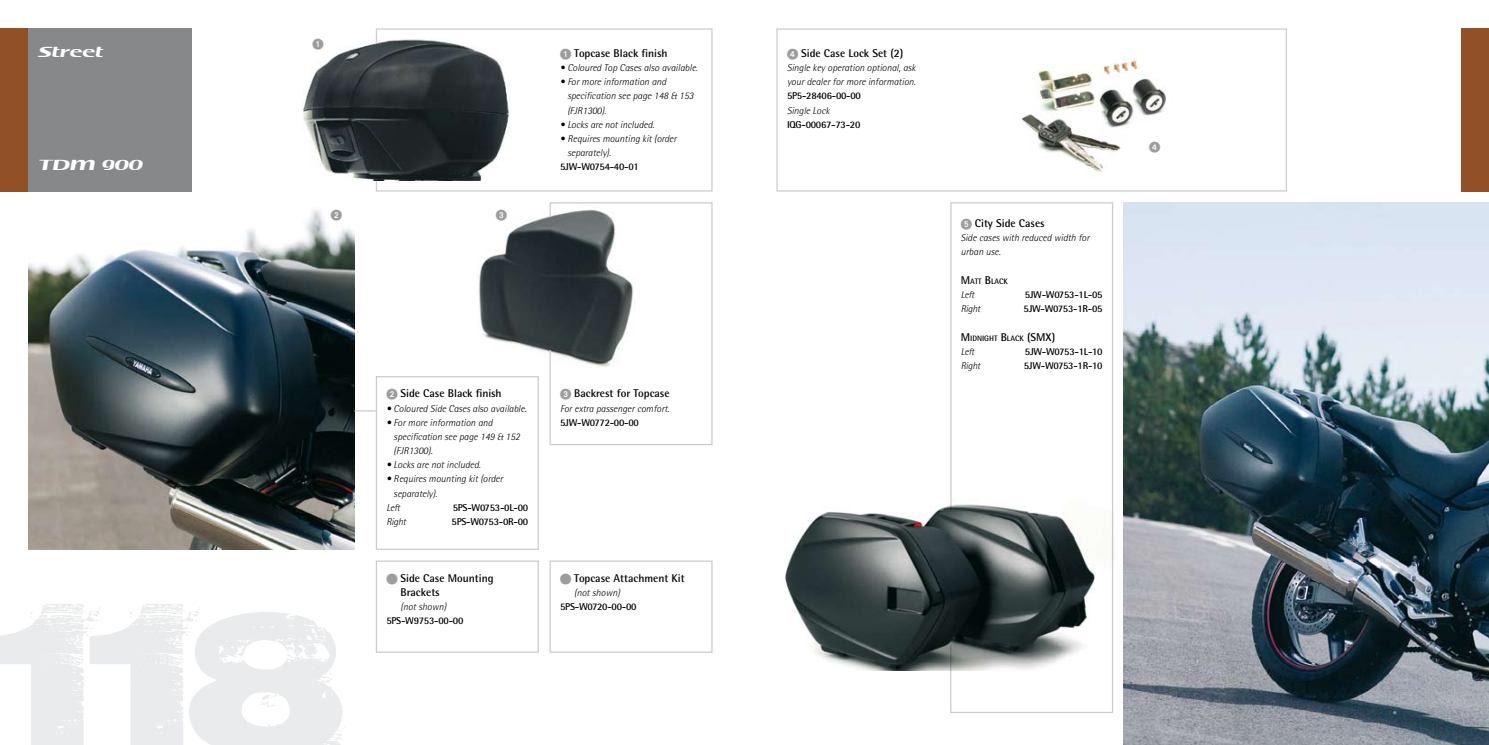
<style>
.page{position:relative;width:1489px;height:745px;background:#fff}
.page>*{position:absolute;margin:0;border:0;box-sizing:border-box;transform-origin:0 0}
.t1{font:225px "Epo XY histo Ry";color:#eaebec}
.t2{font:12.5px "Koolhoven One Zero One";letter-spacing:.05em;color:#fff}
.t3{font:700 11.25px/14.1px "Rotis Semi Sans";color:#000}
.t4{font:11.25px "European Pi One";color:#9c9d9f}
.t5{font:italic 300 10px/14.1px "Rotis Semi Sans";color:#000}
.t6{font:700 10px "Rotis Semi Sans";letter-spacing:-.025em;color:#000}
.t7{font:700 7.88px "Rotis Semi Sans";color:#000}
.s1{font-family:"European Pi One";font-weight:400;color:#9c9d9f}
.s2{font-size:11.25px}
</style>
<div class="page">
<div style="left:0;top:28px;width:28px;height:163px;background:#925027"></div>
<div style="left:28px;top:28px;width:163px;height:163px;background:#878889"></div>
<div style="left:776px;top:28px;width:510px;height:163px;border:1px solid #cacccd"></div>
<img style="left:1123px;top:202px;width:365px;height:542px">
<img style="left:1021px;top:58px;width:145px;height:114px">
<div style="left:1460px;top:28px;width:28px;height:163px;background:#925027"></div>
<div style="left:376px;top:376px;width:163px;height:173px;border:1px solid #cacccd"></div>
<img style="left:479px;top:216px;width:70px;height:136px">
<img style="left:303px;top:43px;width:72px;height:138px">
<img style="left:28px;top:210px;width:326px;height:339px">
<div style="left:376px;top:560px;width:163px;height:92px;border:1px solid #cacccd"></div>
<svg style="left:375px;top:28px;width:338px;height:164px"></svg>
<svg style="left:549px;top:202px;width:164px;height:243px"></svg>
<div style="left:549px;top:560px;width:163px;height:92px;border:1px solid #cacccd"></div>
<svg style="left:354px;top:410px;width:22px;height:1px"></svg>
<svg style="left:949px;top:202px;width:164px;height:511px"></svg>
<img style="left:785px;top:455px;width:372px;height:215px">
<p class="t2" style="left:39px;top:44px;width:66px">Street</p>
<p class="t2" style="left:39px;top:157px;width:105px">TDM 900</p>
<p class="t4" style="left:312px;top:38px;width:13px">1</p>
<p class="t4" style="left:331px;top:208px;width:13px">2</p>
<p class="t4" style="left:495px;top:208px;width:13px">3</p>
<p class="t3" style="left:560px;top:46px;width:109px"><span class="s1">1</span> Topcase Black finish</p>
<p class="t5" style="left:560px;top:60px;width:139px">• Coloured Top Cases also available.</p>
<p class="t5" style="left:567px;top:74px;width:128px;text-indent:-7px">• For more information and specification see page 148 &amp; 153 (FJR1300).</p>
<p class="t5" style="left:560px;top:117px;width:96px">• Locks are not included.</p>
<p class="t5" style="left:567px;top:131px;width:111px;text-indent:-7px">• Requires mounting kit (order separately).</p>
<p class="t6" style="left:560px;top:161px;width:80px">5JW-W0754-40-01</p>
<h1 class="t1" style="left:-10px;top:513px;width:358px">118</h1>
<p class="t3" style="left:386px;top:386px;width:117px"><span class="s1">2</span> Side Case Black finish</p>
<p class="t5" style="left:386px;top:400px;width:142px">• Coloured Side Cases also available.</p>
<p class="t5" style="left:393px;top:415px;width:128px;text-indent:-7px">• For more information and specification see page 149 &amp; 152 (FJR1300).</p>
<p class="t5" style="left:386px;top:457px;width:96px">• Locks are not included.</p>
<p class="t5" style="left:386px;top:471px;width:118px">• Requires mounting kit (order</p>
<p class="t5" style="left:393px;top:486px;width:45px">separately).</p>
<p class="t5" style="left:386px;top:500px;width:15px">Left</p>
<p class="t6" style="left:453px;top:501px;width:77px">5PS-W0753-0L-00</p>
<p class="t5" style="left:386px;top:514px;width:21px">Right</p>
<p class="t6" style="left:451px;top:515px;width:78px">5PS-W0753-0R-00</p>
<p class="t3" style="left:400px;top:570px;width:95px;text-indent:-14px"><span class="s1">U</span> Side Case Mounting<br>Brackets</p>
<p class="t5" style="left:400px;top:599px;width:47px">(not shown)</p>
<p class="t6" style="left:386px;top:614px;width:78px">5PS-W9753-00-00</p>
<p class="t3" style="left:560px;top:386px;width:111px"><span class="s1">3</span> Backrest for Topcase</p>
<p class="t5" style="left:560px;top:400px;width:111px">For extra passenger comfort.</p>
<p class="t6" style="left:560px;top:416px;width:80px">5JW-W0772-00-00</p>
<p class="t3" style="left:560px;top:570px;width:126px"><span class="s1">U</span> Topcase Attachment Kit</p>
<p class="t5" style="left:574px;top:585px;width:47px">(not shown)</p>
<p class="t6" style="left:560px;top:600px;width:78px">5PS-W0720-00-00</p>
<p class="t3" style="left:787px;top:46px;width:118px"><span class="s1">4</span> Side Case Lock Set (2)</p>
<p class="t5" style="left:787px;top:60px;width:130px">Single key operation optional, ask your dealer for more information.</p>
<p class="t6" style="left:787px;top:90px;width:75px">5P5-28406-00-00</p>
<p class="t5" style="left:787px;top:103px;width:44px">Single Lock</p>
<p class="t6" style="left:787px;top:118px;width:75px">IQG-00067-73-20</p>
<p class="t3" style="left:960px;top:216px;width:86px"><span class="s1">5</span> City Side Cases</p>
<p class="t5" style="left:960px;top:230px;width:130px">Side cases with reduced width for urban use.</p>
<p class="t7" style="left:960px;top:276px;width:49px"><span class="s2">M</span> att <span class="s2">B</span>lack</p>
<p class="t5" style="left:960px;top:287px;width:15px">Left</p>
<p class="t6" style="left:1024px;top:288px;width:79px">5JW-W0753-1L-05</p>
<p class="t5" style="left:960px;top:301px;width:21px">Right</p>
<p class="t6" style="left:1023px;top:302px;width:80px">5JW-W0753-1R-05</p>
<p class="t7" style="left:960px;top:333px;width:96px"><span class="s2">M</span> idnight <span class="s2">B</span>lack <span class="s2">(SMX)</span></p>
<p class="t5" style="left:960px;top:344px;width:15px">Left</p>
<p class="t6" style="left:1024px;top:345px;width:79px">5JW-W0753-1L-10</p>
<p class="t5" style="left:960px;top:358px;width:21px">Right</p>
<p class="t6" style="left:1023px;top:359px;width:80px">5JW-W0753-1R-10</p>
<p class="t4" style="left:1149px;top:140px;width:13px">4</p>
</div>
